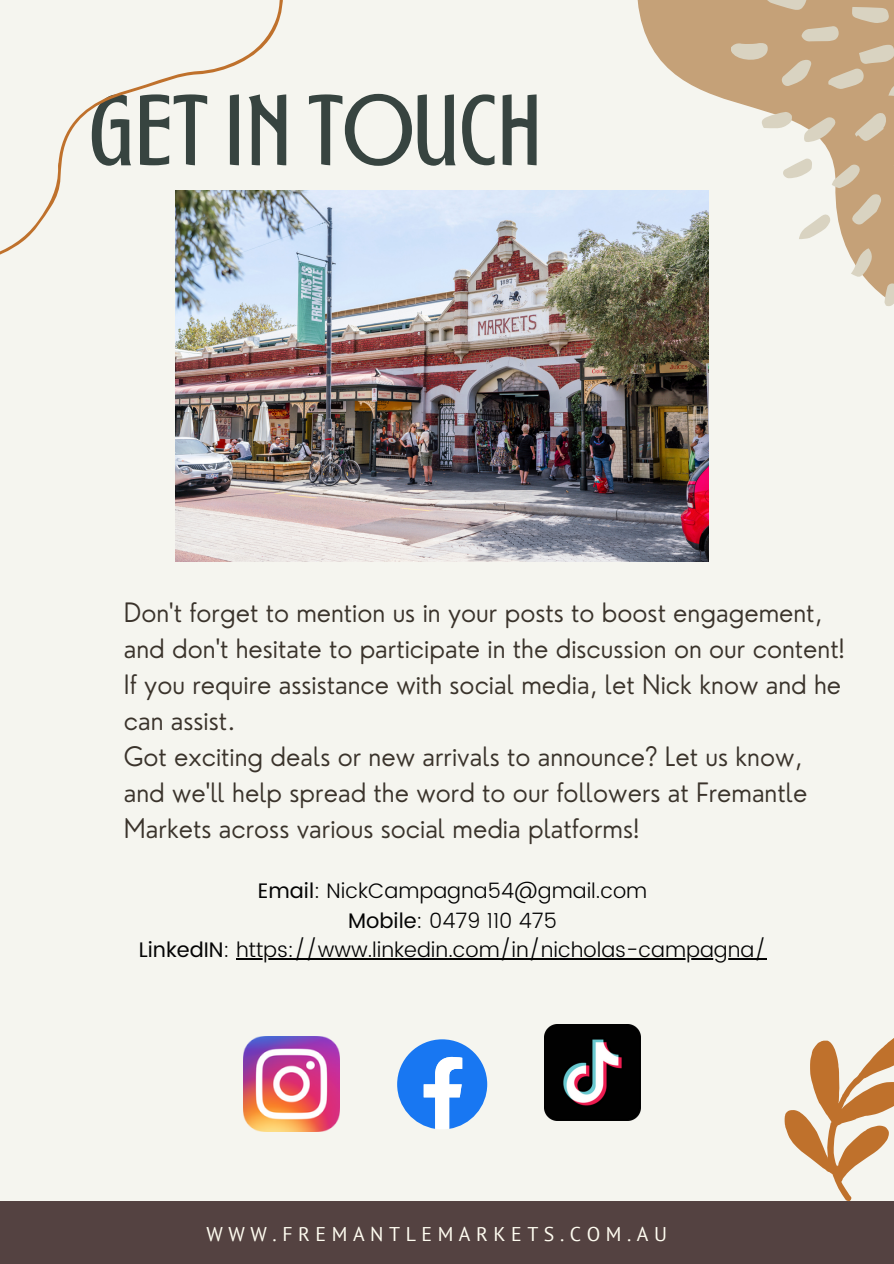
<style>
.page{position:relative;width:894px;height:1264px;background:#fff}
.page>*{position:absolute;margin:0;border:0;box-sizing:border-box;transform-origin:0 0}
.t1{font:81px "Montagna LTD";color:#374440}
.t2{font:300 26.1px/36px "Nourd";color:#3a332b}
.t3{font:300 21px "Poppins";color:#030303}
.t4{font:19.8px "PT Sans";letter-spacing:.28em;color:#fffdf1}
.s1{font-weight:400}
</style>
<div class="page">
<div style="left:0;top:0;width:893px;height:1263px;background:#f5f5ef"></div>
<div style="left:0;top:1201px;width:893px;height:62px;background:#544241"></div>
<svg style="left:637px;top:0;width:256px;height:317px"></svg>
<svg style="left:893px;top:129px;width:1px;height:41px"></svg>
<svg style="left:854px;top:111px;width:33px;height:32px"></svg>
<svg style="left:729px;top:0;width:164px;height:101px;background:#c8aa85"></svg>
<svg style="left:803px;top:116px;width:33px;height:28px"></svg>
<svg style="left:760px;top:111px;width:32px;height:18px"></svg>
<svg style="left:782px;top:158px;width:99px;height:82px"></svg>
<svg style="left:850px;top:247px;width:21px;height:31px"></svg>
<svg style="left:884px;top:283px;width:9px;height:23px"></svg>
<svg style="left:784px;top:1038px;width:109px;height:163px"></svg>
<svg style="left:0;top:0;width:283px;height:290px"></svg>
<img style="left:243px;top:1036px;width:96px;height:95px">
<svg style="left:397px;top:1039px;width:90px;height:90px"></svg>
<img style="left:544px;top:1024px;width:96px;height:96px">
<img style="left:176px;top:190px;width:532px;height:371px">
<hr style="left:236px;top:957px;width:530px;height:2px;background:#030303">
<p class="t1" style="left:89px;top:94px;width:454px">GET IN TOUCH</p>
<h2 class="t2" style="left:124px;top:594px;width:722px">Don't forget to mention us in your posts to boost engagement, and don't hesitate to participate in the discussion on our content!<br>If you require assistance with social media, let Nick know and he can assist.<br>Got exciting deals or new arrivals to announce? Let us know, and we'll help spread the word to our followers at Fremantle Markets across various social media platforms!</h2>
<p class="t3" style="left:258px;top:878px;width:391px"><span class="s1">Email</span>: NickCampagna54@gmail.com</p>
<p class="t3" style="left:348px;top:908px;width:210px"><span class="s1">Mobile</span>: 0479 110 475</p>
<p class="t3" style="left:139px;top:937px;width:628px"><span class="s1">LinkedIN</span>: https://www.linkedin.com/in/nicholas-campagna/</p>
<p class="t4" style="left:206px;top:1221px;width:462px">WWW.FREMANTLEMARKETS.COM.AU</p>
</div>
